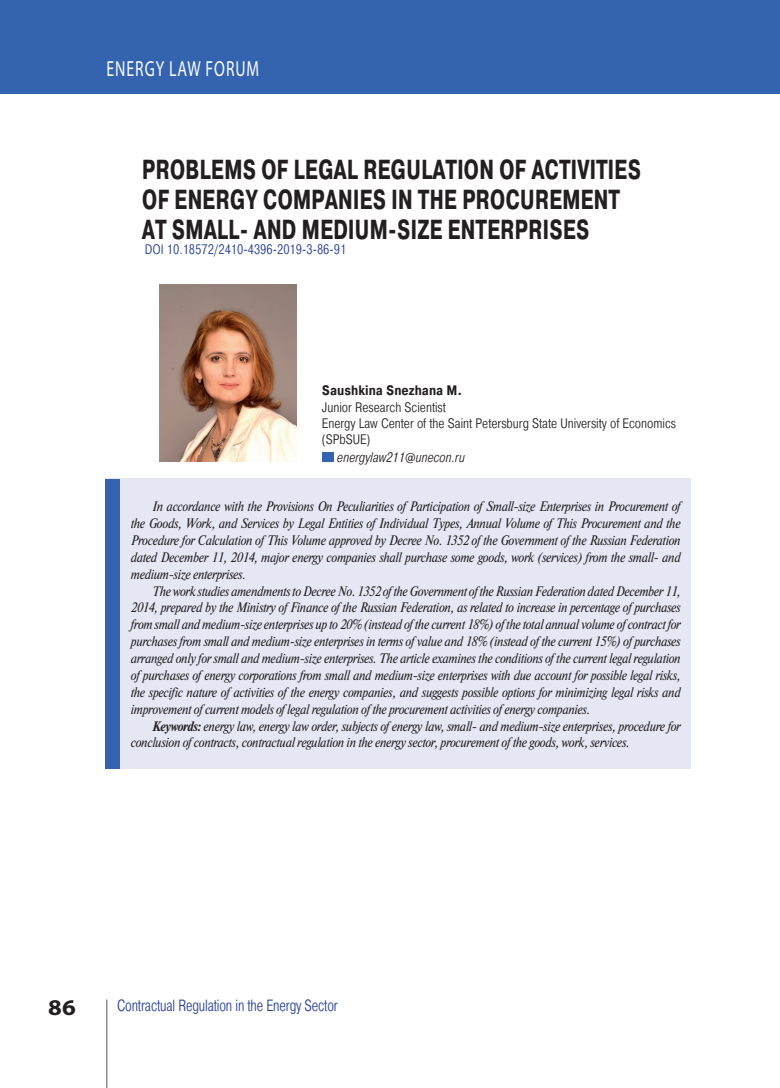
<style>
.page{position:relative;width:780px;height:1088px;background:#fff}
.page>*{position:absolute;margin:0;border:0;box-sizing:border-box;transform-origin:0 0}
.t1{font:700 27.5px/30px "Pragmatica Cond";letter-spacing:-.01em;color:#231f20;scale:.85 1}
.t2{font:700 22.5px "Myriad Pro";color:#231f20;scale:1.1 1}
.t3{font:21.88px "Myriad Pro";letter-spacing:.06em;color:#fff;scale:.72 1}
.t4{font:300 16.25px "Pragmatica Cond";letter-spacing:-.01em;color:#253f8e;scale:.9 1}
.t5{font:italic 13.75px/16.9px "Newton C";letter-spacing:-.025em;color:#231f20;text-align:justify;scale:.9 1}
.t6{font:300 13.75px/16.2px "Pragmatica Cond";color:#231f20}
.t7{font:300 13.75px "Pragmatica Cond";color:#253f8e}
.t8{font:italic 300 13.75px "Pragmatica Cond";color:#231f20}
.t9{font:700 13.75px "Pragmatica Cond";color:#231f20}
.s1{font-weight:700}
</style>
<div class="page">
<div style="left:762px;top:0;width:18px;height:94px;background:#3463af"></div>
<hr style="left:106px;top:999px;width:1px;height:89px;background:#57585a">
<div style="left:0;top:0;width:762px;height:94px;background:#3463af"></div>
<div style="left:105px;top:479px;width:586px;height:290px;background:#e5e7f4"></div>
<div style="left:105px;top:479px;width:15px;height:290px;background:#3463af"></div>
<img style="left:159px;top:284px;width:137px;height:178px">
<div style="left:322px;top:452px;width:12px;height:10px;background:#3463af"></div>
<h3 class="t3" style="left:106px;top:56px;width:214px">ENERGY LAW FORUM</h3>
<h1 class="t1" style="left:142px;top:156px;width:589px">PROBLEMS OF LEGAL REGULATION OF ACTIVITIES<br>OF ENERGY COMPANIES IN THE PROCUREMENT<br>AT SMALL- AND MEDIUM-SIZE ENTERPRISES</h1>
<p class="t7" style="left:145px;top:244px;width:203px">DOI 10.18572/2410-4396-2019-3-86-91</p>
<p class="t9" style="left:322px;top:385px;width:142px">Saushkina Snezhana M.</p>
<p class="t6" style="left:322px;top:400px;width:355px">Junior Research Scientist<br>Energy Law Center of the Saint Petersburg State University of Economics (SPbSUE)</p>
<p class="t8" style="left:337px;top:452px;width:129px">energylaw211@unecon.ru</p>
<p class="t5" style="left:130px;top:499px;width:612px;text-indent:21px">In accordance with the Provisions On Peculiarities of Participation of Small-size Enterprises in Procurement of the Goods, Work, and Services by Legal Entities of Individual Types, Annual Volume of This Procurement and the Procedure for Calculation of This Volume approved by Decree No. 1352 of the Government of the Russian Federation dated December 11, 2014, major energy companies shall purchase some goods, work (services) from the small- and medium-size enterprises.</p>
<p class="t5" style="left:130px;top:583px;width:612px;text-indent:21px">The work studies amendments to Decree No. 1352 of the Government of the Russian Federation dated December 11, 2014, prepared by the Ministry of Finance of the Russian Federation, as related to increase in percentage of purchases from small and medium-size enterprises up to 20% (instead of the current 18%) of the total annual volume of contract for purchases from small and medium-size enterprises in terms of value and 18% (instead of the current 15%) of purchases arranged only for small and medium-size enterprises. The article examines the conditions of the current legal regulation of purchases of energy corporations from small and medium-size enterprises with due account for possible legal risks, the specific nature of activities of the energy companies, and suggests possible options for minimizing legal risks and improvement of current models of legal regulation of the procurement activities of energy companies.</p>
<p class="t5" style="left:130px;top:718px;width:612px;text-indent:21px"><span class="s1">Keywords:</span> energy law, energy law order, subjects of energy law, small- and medium-size enterprises, procedure for conclusion of contracts, contractual regulation in the energy sector, procurement of the goods, work, services.</p>
<h2 class="t2" style="left:48px;top:993px;width:26px">86</h2>
<p class="t4" style="left:117px;top:999px;width:247px">Contractual Regulation in the Energy Sector</p>
</div>
